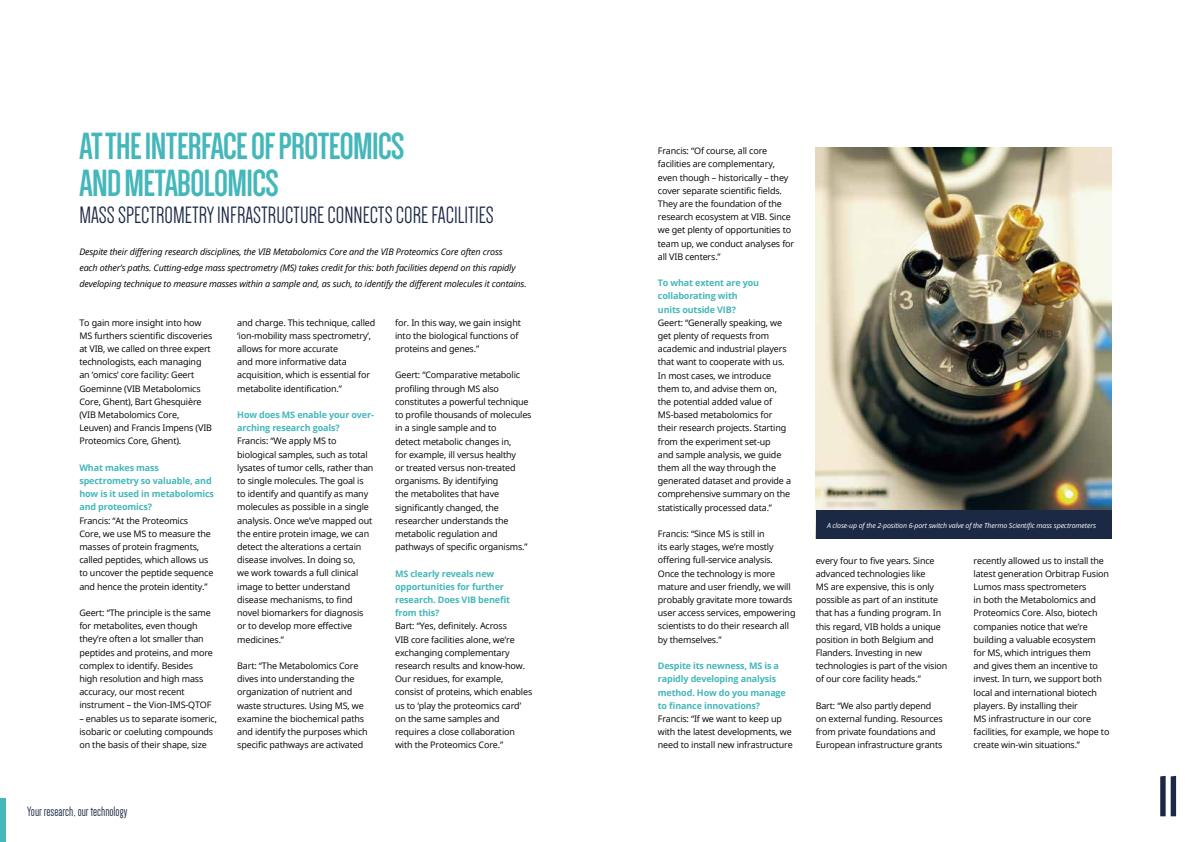
<style>
.page{position:relative;width:1191px;height:842px;background:#fff}
.page>*{position:absolute;margin:0;border:0;box-sizing:border-box;transform-origin:0 0}
.t1{font:700 60px "Dense";color:#1b2944}
.t2{font:700 39px/37px "Dense";letter-spacing:-.015em;color:#43b7ba}
.t3{font:24.4px "Dense";color:#1b2944}
.t4{font:14px "Dense";color:#1b2944}
.t5{font:9px/13.2px "Open Sans";letter-spacing:-.015em;color:#000}
.t6{font:700 9px/13.2px "Open Sans";letter-spacing:-.015em;color:#43b7ba}
.t7{font:italic 9px/16px "Open Sans";letter-spacing:-.015em;color:#000}
.t8{font:italic 7px "Open Sans";letter-spacing:-.02em;color:#fff}
</style>
<div class="page">
<img style="left:815px;top:147px;width:296px;height:364px">
<div style="left:815px;top:511px;width:296px;height:28px;background:#1b2944"></div>
<div style="left:0;top:798px;width:6px;height:44px;background:#43b7ba"></div>
<h2 class="t2" style="left:79px;top:128px;width:326px">AT THE INTERFACE OF PROTEOMICS<br>AND METABOLOMICS</h2>
<h3 class="t3" style="left:79px;top:203px;width:416px">MASS SPECTROMETRY INFRASTRUCTURE CONNECTS CORE FACILITIES</h3>
<p class="t7" style="left:79px;top:244px;width:449px">Despite their differing research disciplines, the VIB Metabolomics Core and the VIB Proteomics Core often cross<br>each other’s paths. Cutting-edge mass spectrometry (MS) takes credit for this: both facilities depend on this rapidly developing technique to measure masses within a sample and, as such, to identify the different molecules it contains.</p>
<p class="t5" style="left:79px;top:315px;width:134px">To gain more insight into how<br>MS furthers scientific discoveries at VIB, we called on three expert technologists, each managing an ‘omics’ core facility: Geert<br>Goeminne (VIB Metabolomics<br>Core, Ghent), Bart Ghesquière (VIB Metabolomics Core,<br>Leuven) and Francis Impens (VIB<br>Proteomics Core, Ghent).</p>
<p class="t6" style="left:79px;top:461px;width:136px">What makes mass spectrometry so valuable, and how is it used in metabolomics and proteomics?</p>
<p class="t5" style="left:79px;top:513px;width:136px">Francis: “At the Proteomics<br>Core, we use MS to measure the masses of protein fragments, called peptides, which allows us to uncover the peptide sequence and hence the protein identity.”</p>
<p class="t5" style="left:79px;top:606px;width:135px">Geert: “The principle is the same for metabolites, even though they’re often a lot smaller than peptides and proteins, and more complex to identify. Besides high resolution and high mass accuracy, our most recent instrument – the Vion-IMS-QTOF</p>
<p class="t5" style="left:79px;top:711px;width:139px">– enables us to separate isomeric, isobaric or coeluting compounds on the basis of their shape, size</p>
<p class="t5" style="left:237px;top:315px;width:139px">and charge. This technique, called ‘ion-mobility mass spectrometry’, allows for more accurate<br>and more informative data acquisition, which is essential for metabolite identification.”</p>
<p class="t6" style="left:237px;top:408px;width:138px">How does MS enable your over&shy;arching research goals?</p>
<p class="t5" style="left:237px;top:434px;width:138px">Francis: “We apply MS to biological samples, such as total lysates of tumor cells, rather than to single molecules. The goal is to identify and quantify as many molecules as possible in a single analysis. Once we’ve mapped out the entire protein image, we can detect the alterations a certain disease involves. In doing so,<br>we work towards a full clinical image to better understand disease mechanisms, to find novel biomarkers for diagnosis or to develop more effective medicines.”</p>
<p class="t5" style="left:237px;top:659px;width:132px">Bart: “The Metabolomics Core dives into understanding the organization of nutrient and waste structures. Using MS, we examine the biochemical paths and identify the purposes which specific pathways are activated</p>
<p class="t5" style="left:395px;top:316px;width:127px">for. In this way, we gain insight into the biological functions of proteins and genes.”</p>
<p class="t5" style="left:395px;top:368px;width:138px">Geert: “Comparative metabolic profiling through MS also constitutes a powerful technique to profile thousands of molecules in a single sample and to<br>detect metabolic changes in,<br>for example, ill versus healthy<br>or treated versus non-treated organisms. By identifying<br>the metabolites that have significantly changed, the researcher understands the metabolic regulation and pathways of specific organisms.”</p>
<p class="t6" style="left:395px;top:566px;width:116px">MS clearly reveals new opportunities for further research. Does VIB benefit from this?</p>
<p class="t5" style="left:395px;top:619px;width:139px">Bart: “Yes, definitely. Across<br>VIB core facilities alone, we’re exchanging complementary research results and know-how.<br>Our residues, for example, consist of proteins, which enables us to ‘play the proteomics card’ on the same samples and requires a close collaboration with the Proteomics Core.”</p>
<h3 class="t4" style="left:27px;top:804px;width:102px">Your research, our technology</h3>
<p class="t5" style="left:658px;top:144px;width:138px">Francis: “Of course, all core facilities are complementary, even though – historically – they cover separate scientific fields.<br>They are the foundation of the research ecosystem at VIB. Since we get plenty of opportunities to team up, we conduct analyses for all VIB centers.”</p>
<p class="t6" style="left:658px;top:276px;width:103px">To what extent are you collaborating with units outside VIB?</p>
<p class="t5" style="left:658px;top:316px;width:135px">Geert: “Generally speaking, we get plenty of requests from academic and industrial players that want to cooperate with us.<br>In most cases, we introduce them to, and advise them on, the potential added value of<br>MS-based metabolomics for their research projects. Starting from the experiment set-up<br>and sample analysis, we guide them all the way through the generated dataset and provide a comprehensive summary on the statistically processed data.”</p>
<p class="t5" style="left:658px;top:527px;width:139px">Francis: “Since MS is still in<br>its early stages, we’re mostly offering full-service analysis.<br>Once the technology is more mature and user friendly, we will probably gravitate more towards user access services, empowering scientists to do their research all by themselves.”</p>
<p class="t6" style="left:658px;top:659px;width:129px">Despite its newness, MS is a rapidly developing analysis method. How do you manage to finance innovations?</p>
<p class="t5" style="left:658px;top:712px;width:136px">Francis: “If we want to keep up with the latest developments, we need to install new infrastructure</p>
<p class="t8" style="left:827px;top:520px;width:270px">A close-up of the 2-position 6-port switch valve of the Thermo Scientific mass spectrometers</p>
<p class="t5" style="left:815px;top:553px;width:133px">every four to five years. Since advanced technologies like<br>MS are expensive, this is only possible as part of an institute that has a funding program. In this regard, VIB holds a unique position in both Belgium and<br>Flanders. Investing in new technologies is part of the vision of our core facility heads.”</p>
<p class="t5" style="left:815px;top:699px;width:129px">Bart: “We also partly depend on external funding. Resources from private foundations and<br>European infrastructure grants</p>
<p class="t5" style="left:973px;top:553px;width:137px">recently allowed us to install the latest generation Orbitrap Fusion<br>Lumos mass spectrometers<br>in both the Metabolomics and<br>Proteomics Core. Also, biotech companies notice that we’re building a valuable ecosystem for MS, which intrigues them<br>and gives them an incentive to invest. In turn, we support both local and international biotech players. By installing their<br>MS infrastructure in our core facilities, for example, we hope to create win-win situations.”</p>
<h1 class="t1" style="left:1157px;top:767px;width:22px">11</h1>
</div>
